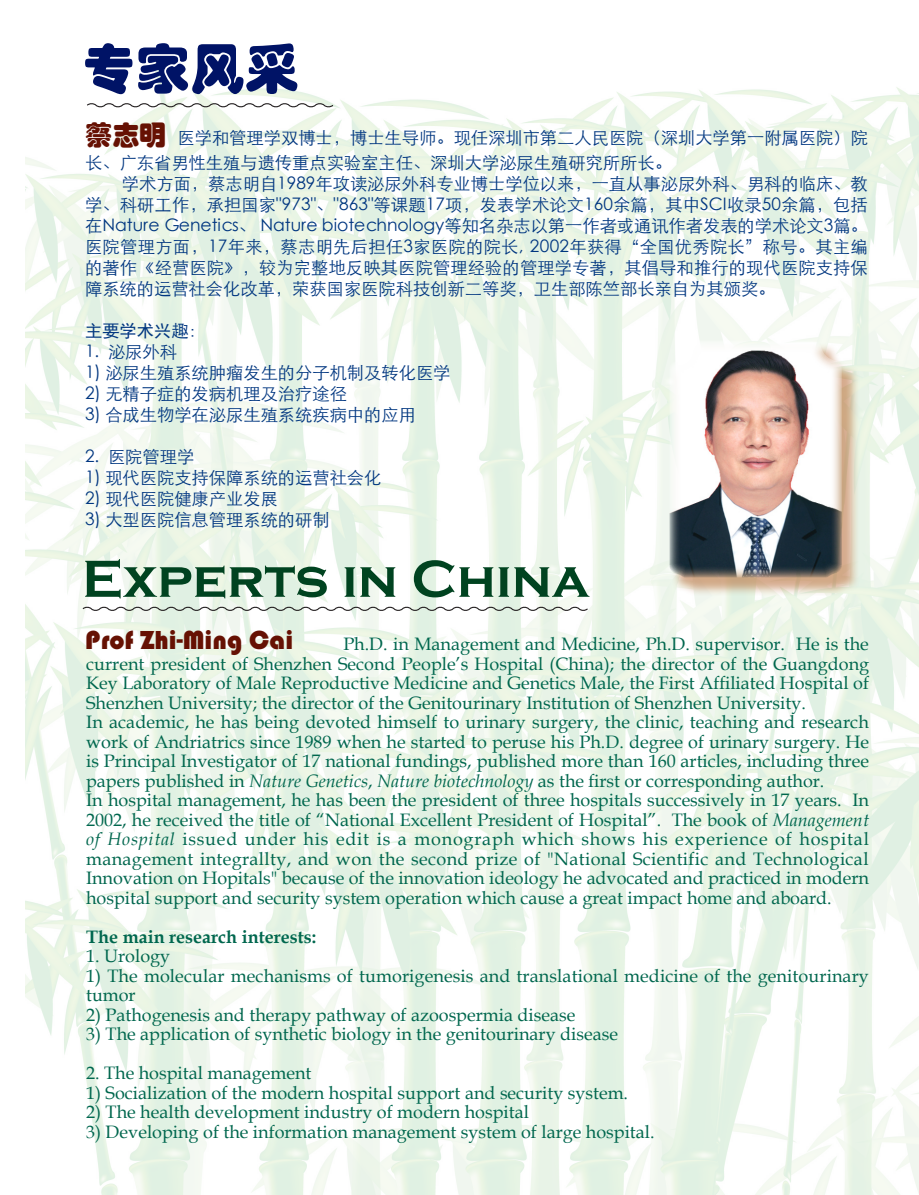
<style>
.page{position:relative;width:919px;height:1195px;background:#fff}
.page>*{position:absolute;margin:0;border:0;box-sizing:border-box;transform-origin:0 0}
.t1{font:700 54px "Copperplate Gothic";color:#004320}
.t2{font:54px "ST Hupo";color:#001366}
.t3{font:27px "ST Hupo";color:#661103}
.t4{font:18px/19.5px "Book Antiqua";color:#00674e;text-align:justify}
.t5{font:700 18px "Book Antiqua";color:#00674e}
.t6{font:17.25px/21px "ST Xihei";color:#003680}
.t7{font:17.25px "Sim Hei";color:#003680}
.s1{font-style:italic}
</style>
<div class="page">
<img style="left:25px;top:59px;width:893px;height:1136px">
<svg style="left:86px;top:102px;width:248px;height:7px"></svg>
<svg style="left:81px;top:605px;width:508px;height:7px"></svg>
<div style="left:671px;top:343px;width:195px;height:276px;background:#b2622a;opacity:.53"></div>
<img style="left:669px;top:340px;width:172px;height:238px">
<p class="t2" style="left:82px;top:41px;width:217px">专家风采</p>
<p class="t3" style="left:85px;top:121px;width:82px">蔡志明</p>
<p class="t6" style="left:85px;top:124px;width:784px;line-height:25.2px;text-indent:92px">医学和管理学双博士，博士生导师。现任深圳市第二人民医院（深圳大学第一附属医院）院长、广东省男性生殖与遗传重点实验室主任、深圳大学泌尿生殖研究所所长。</p>
<p class="t6" style="left:85px;top:172px;width:784px;text-align:justify;text-indent:37px">学术方面，蔡志明自1989年攻读泌尿外科专业博士学位以来，一直从事泌尿外科、男科的临床、教学、科研工作，承担国家"973"、"863"等课题17项，发表学术论文160余篇，其中SCI收录50余篇，包括在Nature Genetics、 Nature biotechnology等知名杂志以第一作者或通讯作者发表的学术论文3篇。医院管理方面，17年来，蔡志明先后担任3家医院的院长, 2002年获得“全国优秀院长”称号。其主编的著作《经营医院》，较为完整地反映其医院管理经验的管理学专著，其倡导和推行的现代医院支持保障系统的运营社会化改革，荣获国家医院科技创新二等奖，卫生部陈竺部长亲自为其颁奖。</p>
<p class="t7" style="left:85px;top:322px;width:114px">主要学术兴趣:</p>
<p class="t6" style="left:85px;top:340px;width:93px">1. 泌尿外科</p>
<p class="t6" style="left:85px;top:361px;width:367px">1) 泌尿生殖系统肿瘤发生的分子机制及转化医学</p>
<p class="t6" style="left:85px;top:382px;width:263px">2) 无精子症的发病机理及治疗途径</p>
<p class="t6" style="left:85px;top:403px;width:332px">3) 合成生物学在泌尿生殖系统疾病中的应用</p>
<p class="t6" style="left:85px;top:445px;width:111px">2. 医院管理学</p>
<p class="t6" style="left:85px;top:466px;width:298px">1) 现代医院支持保障系统的运营社会化</p>
<p class="t6" style="left:85px;top:487px;width:194px">2) 现代医院健康产业发展</p>
<p class="t6" style="left:85px;top:508px;width:246px">3) 大型医院信息管理系统的研制</p>
<p class="t1" style="left:82px;top:549px;width:509px">Experts in China</p>
<p class="t3" style="left:85px;top:627px;width:210px">Prof Zhi-Ming Cai</p>
<p class="t4" style="left:86px;top:634px;width:784px;text-indent:257px">Ph.D. in Management and Medicine, Ph.D. supervisor. He is the current president of Shenzhen Second People’s Hospital (China); the director of the Guangdong Key Laboratory of Male Reproductive Medicine and Genetics Male, the First Affiliated Hospital of Shenzhen University; the director of the Genitourinary Institution of Shenzhen University.</p>
<p class="t4" style="left:86px;top:712px;width:784px">In academic, he has being devoted himself to urinary surgery, the clinic, teaching and research work of Andriatrics since 1989 when he started to peruse his Ph.D. degree of urinary surgery. He is Principal Investigator of 17 national fundings, published more than 160 articles, including three papers published in <span class="s1">Nature Genetics</span>, <span class="s1">Nature biotechnology</span> as the first or corresponding author.</p>
<p class="t4" style="left:86px;top:790px;width:784px">In hospital management, he has been the president of three hospitals successively in 17 years. In 2002, he received the title of “National Excellent President of Hospital”. The book of <span class="s1">Management of Hospital</span> issued under his edit is a monograph which shows his experience of hospital management integrallty, and won the second prize of "National Scientific and Technological Innovation on Hopitals" because of the innovation ideology he advocated and practiced in modern hospital support and security system operation which cause a great impact home and aboard.</p>
<p class="t5" style="left:86px;top:924px;width:231px">The main research interests:</p>
<p class="t4" style="left:86px;top:946px;width:86px">1. Urology</p>
<p class="t4" style="left:86px;top:965px;width:784px">1) The molecular mechanisms of tumorigenesis and translational medicine of the genitourinary tumor</p>
<p class="t4" style="left:86px;top:1004px;width:490px">2) Pathogenesis and therapy pathway of azoospermia disease</p>
<p class="t4" style="left:86px;top:1024px;width:533px">3) The application of synthetic biology in the genitourinary disease</p>
<p class="t4" style="left:86px;top:1063px;width:227px">2. The hospital management</p>
<p class="t4" style="left:86px;top:1082px;width:543px">1) Socialization of the modern hospital support and security system.</p>
<p class="t4" style="left:86px;top:1102px;width:444px">2) The health development industry of modern hospital</p>
<p class="t4" style="left:86px;top:1121px;width:570px">3) Developing of the information management system of large hospital.</p>
</div>
